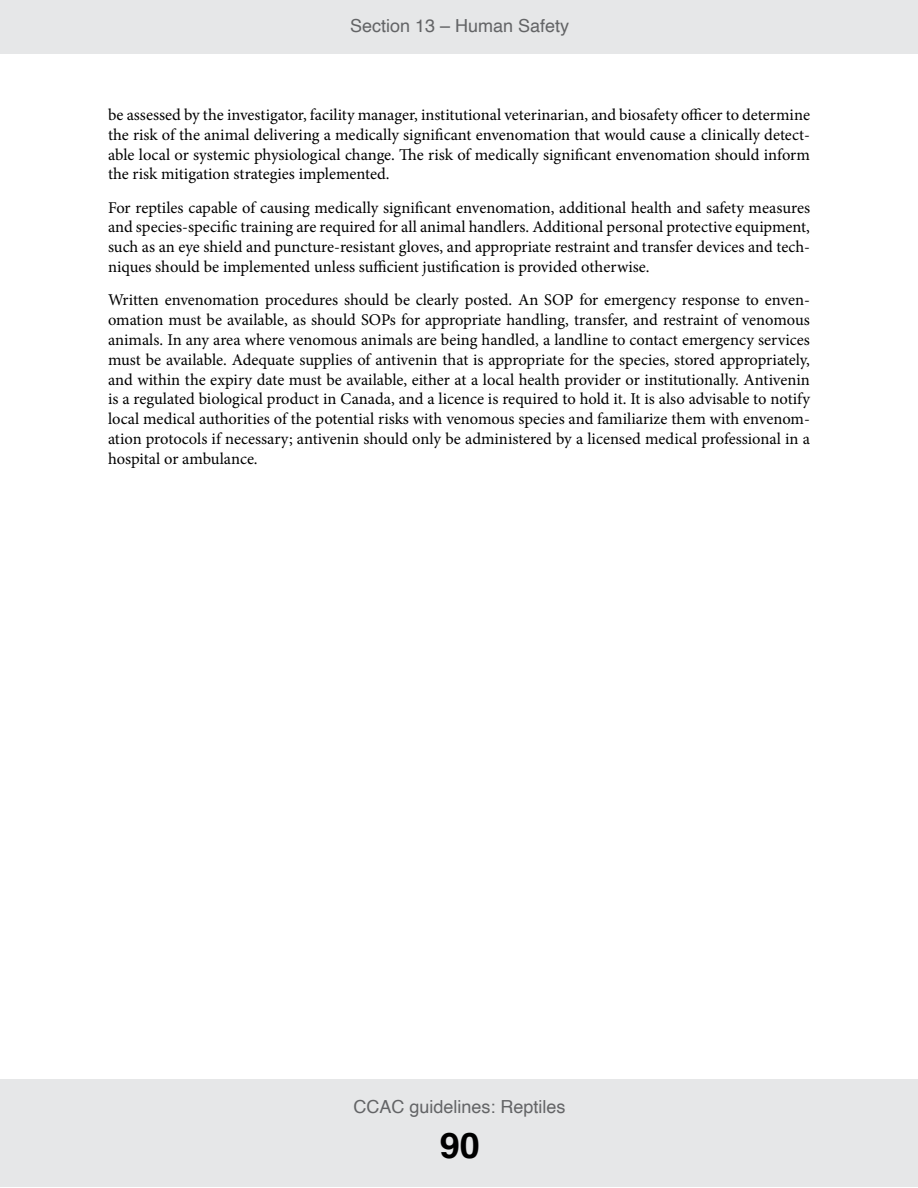
<style>
.page{position:relative;width:918px;height:1188px;background:#fff}
.page>*{position:absolute;margin:0;border:0;box-sizing:border-box;transform-origin:0 0}
.t1{font:700 36px "Helvetica";color:#000}
.t2{font:18px "Helvetica";color:#636466}
.Normal_text{font:16.5px/19.8px "Minion Pro";color:#000;text-align:justify}
</style>
<div class="page">
<div style="left:0;top:0;width:917px;height:54px;background:#e6e7e8"></div>
<div style="left:1px;top:1079px;width:917px;height:108px;background:#e6e7e8"></div>
<p class="t2" style="left:350px;top:12px;width:221px">Section 13 – Human Safety</p>
<p class="Normal_text" style="left:108px;top:105px;width:704px">be assessed by the investigator, facility manager, institutional veterinarian, and biosafety officer to determine the risk of the animal delivering a medically significant envenomation that would cause a clinically detect&shy;able local or systemic physiological change. The risk of medically significant envenomation should inform the risk mitigation strategies implemented.</p>
<p class="Normal_text" style="left:108px;top:198px;width:704px">For reptiles capable of causing medically significant envenomation, additional health and safety measures and species-specific training are required for all animal handlers. Additional personal protective equipment, such as an eye shield and puncture-resistant gloves, and appropriate restraint and transfer devices and tech&shy;niques should be implemented unless sufficient justification is provided otherwise.</p>
<p class="Normal_text" style="left:108px;top:290px;width:704px">Written envenomation procedures should be clearly posted. An SOP for emergency response to enven&shy;omation must be available, as should SOPs for appropriate handling, transfer, and restraint of venomous animals. In any area where venomous animals are being handled, a landline to contact emergency services must be available. Adequate supplies of antivenin that is appropriate for the species, stored appropriately, and within the expiry date must be available, either at a local health provider or institutionally. Antivenin is a regulated biological product in Canada, and a licence is required to hold it. It is also advisable to notify local medical authorities of the potential risks with venomous species and familiarize them with envenom&shy;ation protocols if necessary; antivenin should only be administered by a licensed medical professional in a hospital or ambulance.</p>
<p class="t2" style="left:354px;top:1093px;width:214px">CCAC guidelines: Reptiles</p>
<h1 class="t1" style="left:440px;top:1124px;width:42px">90</h1>
</div>
